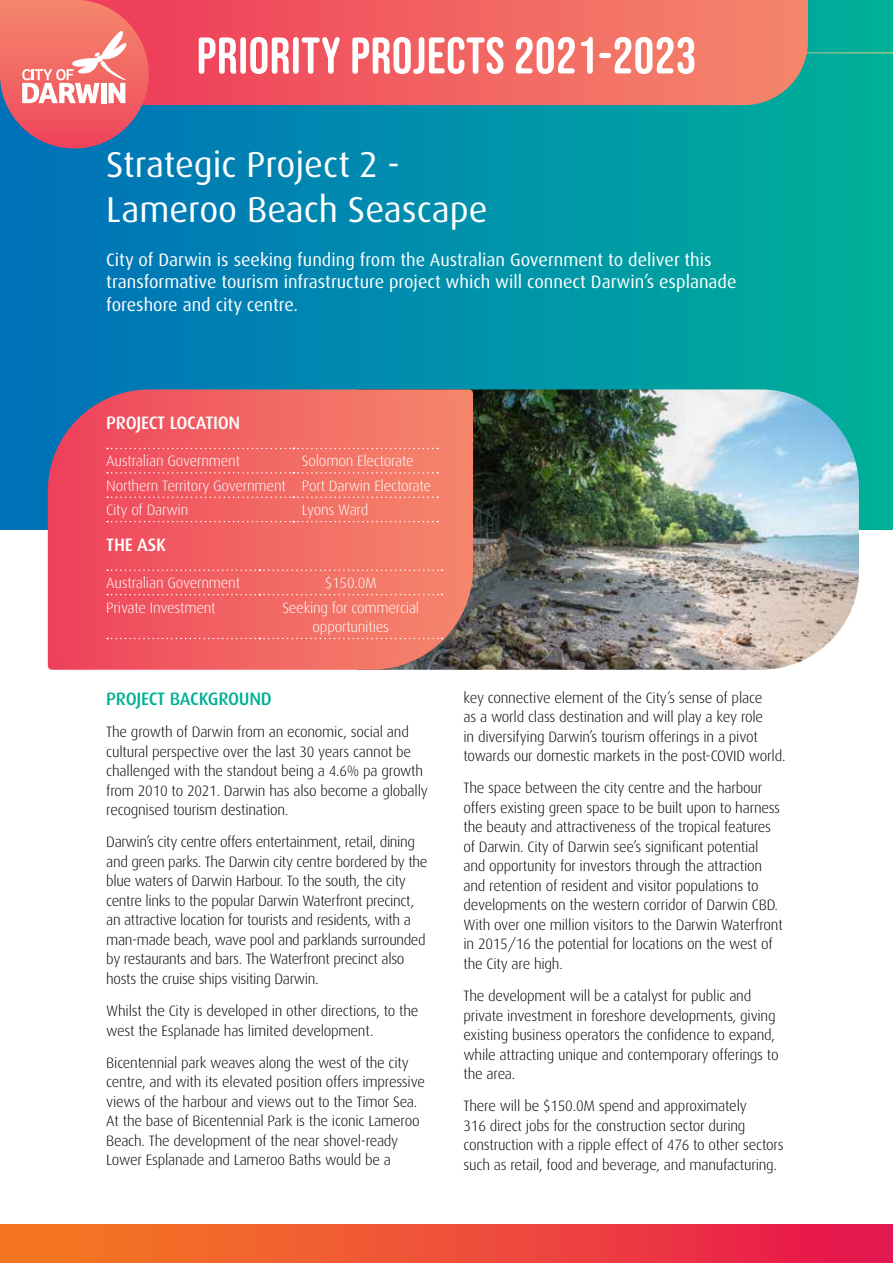
<style>
.page{position:relative;width:893px;height:1263px;background:#fff}
.page>*{position:absolute;margin:0;border:0;box-sizing:border-box;transform-origin:0 0}
.t1{font:51.45px "Bebas Neue Rounded";letter-spacing:.01em;color:#fff}
.t2{font:36px/45px "Dax Pro";color:#fff}
.t3{font:18px/22.5px "Dax Pro";color:#fff}
.t4{font:500 18px "Dax";letter-spacing:-.015em;color:#fff}
.t5{font:500 18px "Dax";letter-spacing:-.015em;color:#00b194}
.t6{font:300 15px/19.5px "Dax";letter-spacing:-.015em;color:#000}
.t7{font:300 15px/24.3px "Dax";letter-spacing:-.015em;color:#fff}
</style>
<div class="page">
<div style="left:0;top:0;width:893px;height:530px;background:linear-gradient(to right,#006fbb,#00b09a)"></div>
<hr style="left:84px;top:52px;width:809px;height:2px;background:#fff">
<div style="left:0;top:1225px;width:893px;height:38px;background:linear-gradient(to right,#f58020,#e71850)"></div>
<img style="left:477px;top:389px;width:382px;height:281px">
<svg style="left:44px;top:386px;width:433px;height:284px;background:#e46666"></svg>
<svg style="left:107px;top:448px;width:331px;height:1px"></svg>
<svg style="left:107px;top:472px;width:331px;height:2px"></svg>
<svg style="left:107px;top:496px;width:331px;height:2px"></svg>
<svg style="left:107px;top:521px;width:331px;height:1px"></svg>
<svg style="left:107px;top:569px;width:335px;height:2px"></svg>
<svg style="left:107px;top:594px;width:335px;height:1px"></svg>
<svg style="left:107px;top:638px;width:335px;height:1px"></svg>
<svg style="left:152px;top:0;width:656px;height:105px;background:#ee6563"></svg>
<svg style="left:0;top:0;width:152px;height:152px;background:#d4767d"></svg>
<h1 class="t1" style="left:197px;top:27px;width:501px">PRIORITY PROJECTS 2021-2023</h1>
<h2 class="t2" style="left:106px;top:142px;width:383px">Strategic Project 2 -<br>Lameroo Beach Seascape</h2>
<p class="t3" style="left:106px;top:248px;width:632px">City of Darwin is seeking funding from the Australian Government to deliver this transformative tourism infrastructure project which will connect Darwin’s esplanade foreshore and city centre.</p>
<p class="t4" style="left:106px;top:413px;width:135px">PROJECT LOCATION</p>
<p class="t7" style="left:106px;top:449px;width:135px">Australian Government</p>
<p class="t7" style="left:106px;top:449px;width:326px;text-indent:196px">Solomon Electorate<br>Northern Territory Government Port Darwin Electorate<br>City of Darwin</p>
<p class="t7" style="left:302px;top:498px;width:68px">Lyons Ward</p>
<p class="t4" style="left:106px;top:534px;width:61px">THE ASK</p>
<p class="t7" style="left:106px;top:571px;width:135px">Australian Government</p>
<p class="t7" style="left:325px;top:571px;width:54px">$150.0M</p>
<p class="t7" style="left:106px;top:595px;width:111px">Private Investment</p>
<p class="t7" style="left:282px;top:598px;width:138px;line-height:19.5px;text-align:center">Seeking for commercial opportunities</p>
<p class="t5" style="left:106px;top:689px;width:167px">PROJECT BACKGROUND</p>
<p class="t6" style="left:106px;top:722px;width:323px">The growth of Darwin from an economic, social and cultural perspective over the last 30 years cannot be challenged with the standout being a 4.6% pa growth from 2010 to 2021. Darwin has also become a globally recognised tourism destination.</p>
<p class="t6" style="left:106px;top:833px;width:323px">Darwin’s city centre offers entertainment, retail, dining and green parks. The Darwin city centre bordered by the blue waters of Darwin Harbour. To the south, the city centre links to the popular Darwin Waterfront precinct, an attractive location for tourists and residents, with a man-made beach, wave pool and parklands surrounded by restaurants and bars. The Waterfront precinct also hosts the cruise ships visiting Darwin.</p>
<p class="t6" style="left:106px;top:1001px;width:314px">Whilst the City is developed in other directions, to the west the Esplanade has limited development.</p>
<p class="t6" style="left:106px;top:1053px;width:320px">Bicentennial park weaves along the west of the city centre, and with its elevated position offers impressive views of the harbour and views out to the Timor Sea.<br>At the base of Bicentennial Park is the iconic Lameroo Beach. The development of the near shovel-ready Lower Esplanade and Lameroo Baths would be a</p>
<p class="t6" style="left:463px;top:688px;width:324px">key connective element of the City’s sense of place<br>as a world class destination and will play a key role<br>in diversifying Darwin’s tourism offerings in a pivot towards our domestic markets in the post-COVID world.</p>
<p class="t6" style="left:463px;top:779px;width:321px">The space between the city centre and the harbour offers existing green space to be built upon to harness the beauty and attractiveness of the tropical features of Darwin. City of Darwin see’s significant potential and opportunity for investors through the attraction and retention of resident and visitor populations to developments on the western corridor of Darwin CBD.<br>With over one million visitors to the Darwin Waterfront in 2015/16 the potential for locations on the west of the City are high.</p>
<p class="t6" style="left:463px;top:986px;width:317px">The development will be a catalyst for public and private investment in foreshore developments, giving existing business operators the confidence to expand, while attracting unique and contemporary offerings to the area.</p>
<p class="t6" style="left:463px;top:1097px;width:322px">There will be $150.0M spend and approximately<br>316 direct jobs for the construction sector during construction with a ripple effect of 476 to other sectors such as retail, food and beverage, and manufacturing.</p>
</div>
